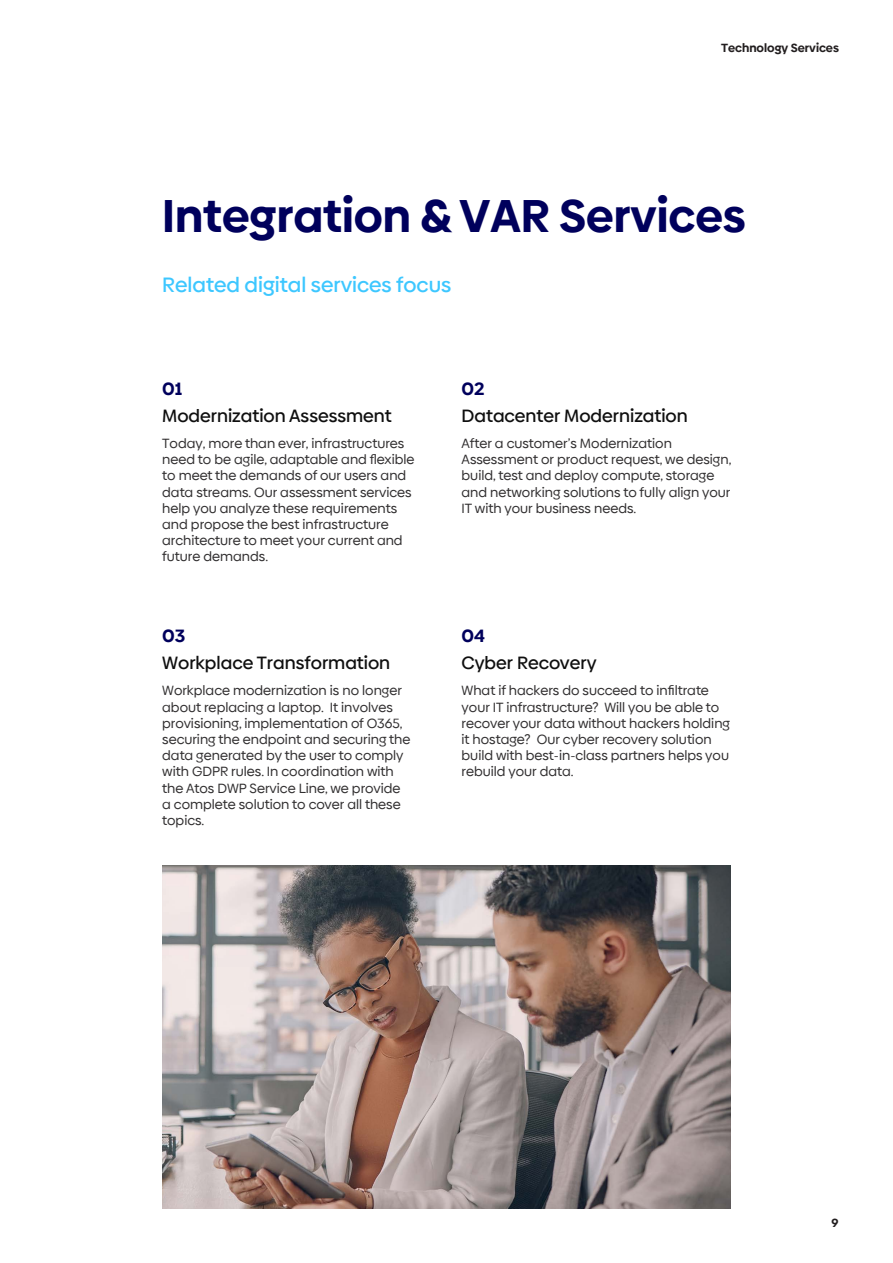
<style>
.page{position:relative;width:893px;height:1263px;background:#fff}
.page>*{position:absolute;margin:0;border:0;box-sizing:border-box;transform-origin:0 0}
.ID_Document{font:700 46.5px "Biennale";color:#00005c}
.ID_Document-2{font:500 21px "Biennale";color:#3dc7ff}
.Title_H2_-_Raleway_S{font:500 18px "Biennale";color:#0f0f0f}
.Title_H2_-_Raleway_S-2{font:700 18px "Biennale";letter-spacing:-.005em;color:#00005c}
.Body_copy{font:13.5px/16.2px "Biennale";color:#312f30}
.Body_copy-2{font:700 12px "Biennale";color:#231f20}
</style>
<div class="page">
<img style="left:162px;top:865px;width:568px;height:344px">
<p class="Body_copy-2" style="left:721px;top:40px;width:119px">Technology Services</p>
<p class="ID_Document" style="left:162px;top:186px;width:585px">Integration &amp; VAR Services</p>
<p class="ID_Document-2" style="left:162px;top:272px;width:291px">Related digital services focus</p>
<h2 class="Title_H2_-_Raleway_S-2" style="left:162px;top:377px;width:22px">01</h2>
<h2 class="Title_H2_-_Raleway_S-2" style="left:462px;top:377px;width:25px">02</h2>
<h2 class="Title_H2_-_Raleway_S" style="left:162px;top:404px;width:231px">Modernization Assessment</h2>
<h2 class="Title_H2_-_Raleway_S" style="left:462px;top:404px;width:228px">Datacenter Modernization</h2>
<p class="Body_copy" style="left:162px;top:435px;width:254px">Today, more than ever, infrastructures need to be agile, adaptable and flexible to meet the demands of our users and data streams. Our assessment services help you analyze these requirements and propose the best infrastructure architecture to meet your current and future demands.</p>
<p class="Body_copy" style="left:462px;top:435px;width:271px">After a customer’s Modernization Assessment or product request, we design, build, test and deploy compute, storage and networking solutions to fully align your IT with your business needs.</p>
<h2 class="Title_H2_-_Raleway_S-2" style="left:162px;top:624px;width:25px">03</h2>
<h2 class="Title_H2_-_Raleway_S-2" style="left:462px;top:624px;width:25px">04</h2>
<h2 class="Title_H2_-_Raleway_S" style="left:162px;top:652px;width:230px">Workplace Transformation</h2>
<h2 class="Title_H2_-_Raleway_S" style="left:462px;top:652px;width:137px">Cyber Recovery</h2>
<p class="Body_copy" style="left:162px;top:682px;width:250px">Workplace modernization is no longer about replacing a laptop. It involves provisioning, implementation of O365, securing the endpoint and securing the data generated by the user to comply with GDPR rules. In coordination with the Atos DWP Service Line, we provide a complete solution to cover all these topics.</p>
<p class="Body_copy" style="left:462px;top:682px;width:270px">What if hackers do succeed to infiltrate your IT infrastructure? Will you be able to recover your data without hackers holding it hostage? Our cyber recovery solution build with best-in-class partners helps you rebuild your data.</p>
<p class="Body_copy-2" style="left:832px;top:1215px;width:9px">9</p>
</div>
